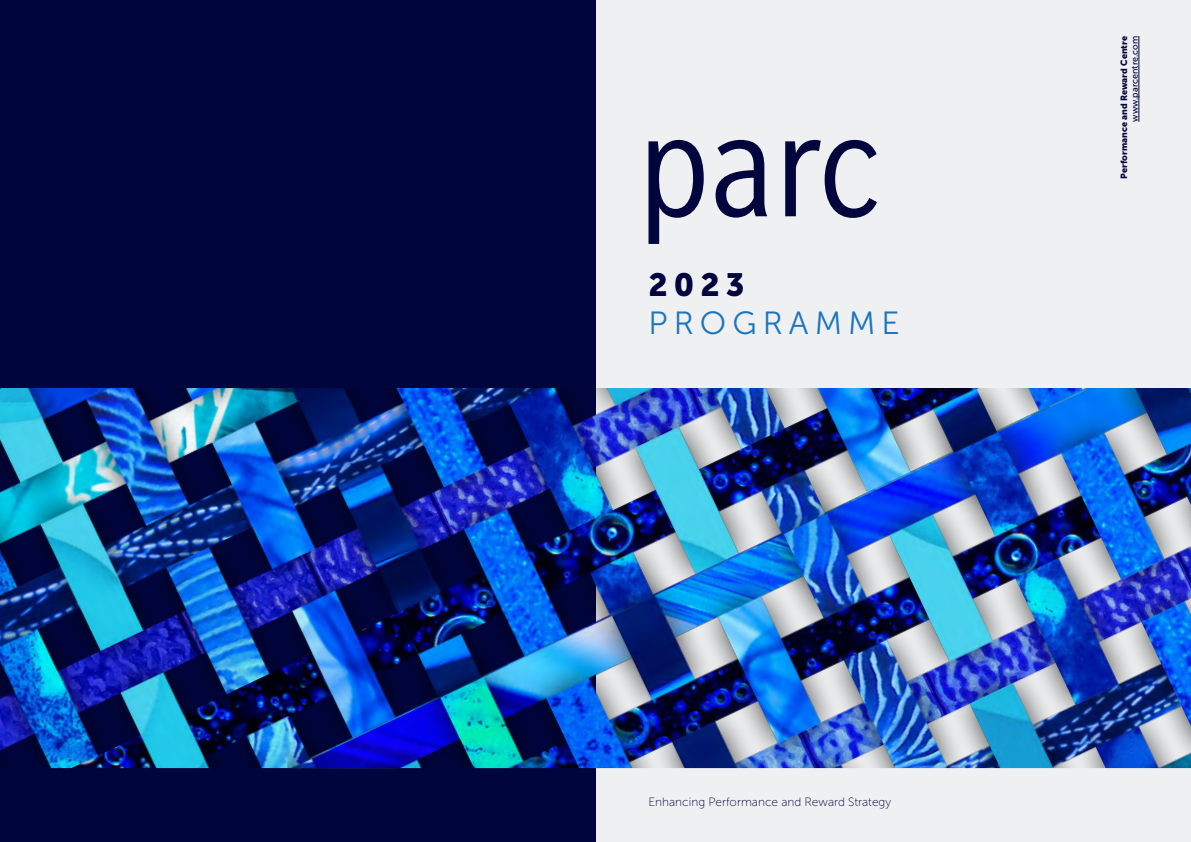
<style>
.page{position:relative;width:1191px;height:842px;background:#eff0f1}
.page>*{position:absolute;margin:0;border:0;box-sizing:border-box;transform-origin:0 0}
.t1{font:32px "Museo Sans 300";letter-spacing:.19em;color:#1c75bc}
.t2{font:32px "Museo Sans 900";color:#00053e}
.t3{font:12px "Museo Sans 100";color:#00053e}
.t4{font:9px "Museo Sans 900";color:#00053e}
.t5{font:9px "Museo Sans 500";color:#00053e}
</style>
<div class="page">
<div style="left:0;top:0;width:595px;height:842px;background:#00053e"></div>
<img style="left:0;top:388px;width:287px;height:380px">
<img style="left:287px;top:388px;width:904px;height:380px">
<svg style="left:648px;top:140px;width:55px;height:104px"></svg>
<svg style="left:715px;top:140px;width:52px;height:78px"></svg>
<svg style="left:785px;top:140px;width:92px;height:78px"></svg>
<hr style="left:1138px;top:36px;width:1px;height:86px;background:#00053e">
<h1 class="t2" style="left:648px;top:267px;width:97px">2023</h1>
<h1 class="t1" style="left:648px;top:306px;width:253px">PROGRAMME</h1>
<p class="t3" style="left:648px;top:795px;width:244px">Enhancing Performance and Reward Strategy</p>
<p class="t4" style="left:1118px;top:179px;width:144px;rotate:-90deg">Performance and Reward Centre</p>
<p class="t5" style="left:1130px;top:122px;width:87px;rotate:-90deg">www.parcentre.com</p>
</div>
